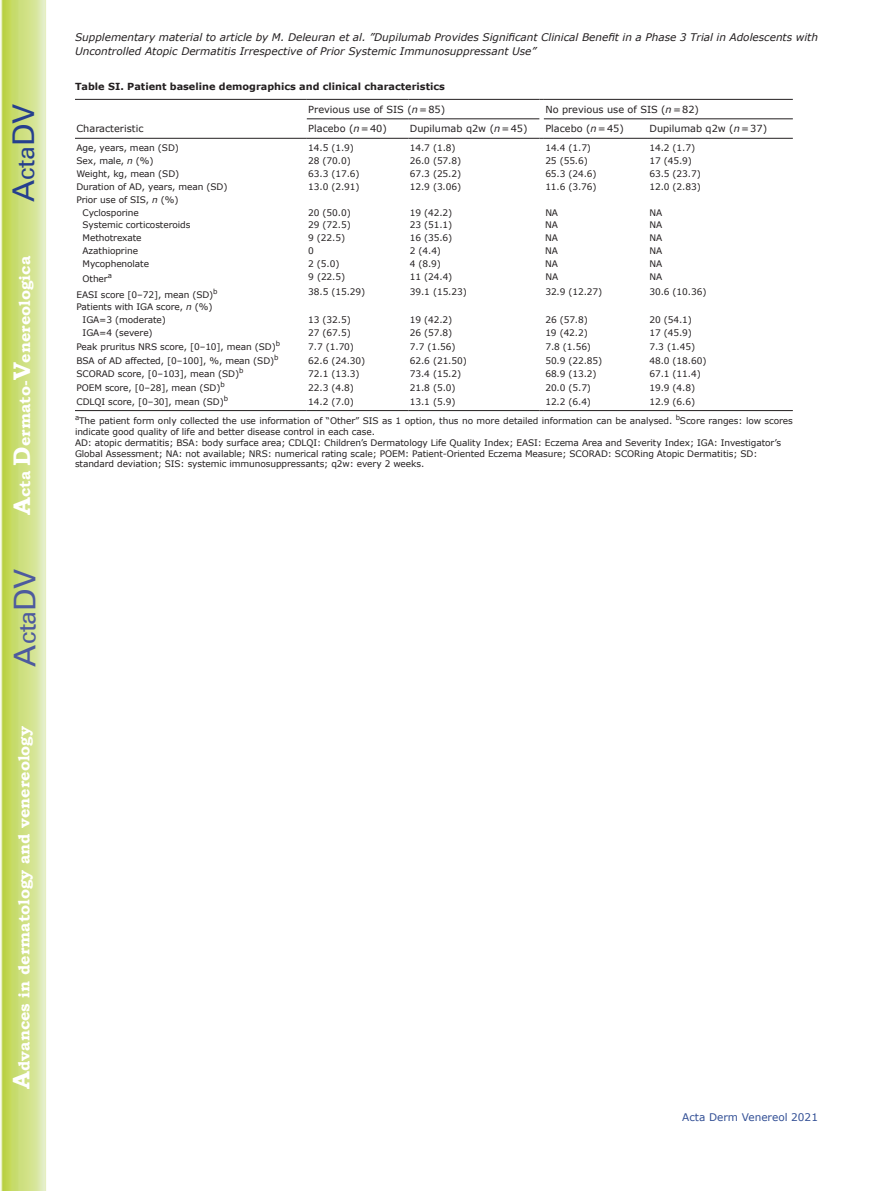
<style>
.page{position:relative;width:893px;height:1191px;background:#fff}
.page>*{position:absolute;margin:0;border:0;box-sizing:border-box;transform-origin:0 0}
.t1{font:30px "Univers";color:#4d5a9e}
.t2{font:30px "Univers";color:#253f8e}
.t3{font:700 15.75px "Bookman Old Style";color:#fff}
.t4{font:italic 10.5px/13.5px "Verdana";color:#231f20}
.t5{font:10.5px "Verdana";color:#324f95}
.t6{font:9.75px "Verdana";color:#231f20}
.t7{font:700 9.75px "Verdana";color:#231f20}
.t8{font:9px/10.8px "Verdana";letter-spacing:-.01em;color:#231f20}
.s1{font-size:24px}
.s2{font-style:italic}
</style>
<div class="page">
<svg style="left:1px;top:0;width:45px;height:1191px;background:#cfe084"></svg>
<hr style="left:75px;top:99px;width:232px;height:1px;background:#231f20">
<hr style="left:307px;top:99px;width:101px;height:1px;background:#231f20">
<hr style="left:408px;top:99px;width:131px;height:1px;background:#231f20">
<hr style="left:544px;top:99px;width:104px;height:1px;background:#231f20">
<hr style="left:648px;top:99px;width:145px;height:1px;background:#231f20">
<hr style="left:307px;top:118px;width:101px;height:1px;background:#231f20">
<hr style="left:408px;top:118px;width:131px;height:1px;background:#231f20">
<hr style="left:544px;top:118px;width:104px;height:1px;background:#231f20">
<hr style="left:648px;top:118px;width:145px;height:1px;background:#231f20">
<hr style="left:75px;top:138px;width:232px;height:1px;background:#231f20">
<hr style="left:307px;top:138px;width:101px;height:1px;background:#231f20">
<hr style="left:408px;top:138px;width:131px;height:1px;background:#231f20">
<hr style="left:544px;top:138px;width:104px;height:1px;background:#231f20">
<hr style="left:648px;top:138px;width:145px;height:1px;background:#231f20">
<hr style="left:307px;top:410px;width:101px;height:1px;background:#231f20">
<hr style="left:408px;top:410px;width:131px;height:1px;background:#231f20">
<hr style="left:544px;top:410px;width:104px;height:1px;background:#231f20">
<hr style="left:648px;top:410px;width:145px;height:1px;background:#231f20">
<hr style="left:75px;top:410px;width:232px;height:1px;background:#231f20">
<h1 class="t2" style="left:6px;top:202px;width:100px;rotate:-90deg">A<span class="s1">cta</span>DV</h1>
<h2 class="t3" style="left:15px;top:515px;width:260px;rotate:-90deg"><span class="s1">A</span>cta <span class="s1">D</span>ermato-<span class="s1">V</span>enereologica</h2>
<h1 class="t1" style="left:7px;top:666px;width:100px;rotate:-90deg">A<span class="s1">cta</span>DV</h1>
<h2 class="t3" style="left:15px;top:1088px;width:364px;rotate:-90deg"><span class="s1">A</span>dvances in dermatology and venereology</h2>
<p class="t4" style="left:75px;top:31px;width:744px">Supplementary material to article by M. Deleuran et al. ”Dupilumab Provides Significant Clinical Benefit in a Phase 3 Trial in Adolescents with<br>Uncontrolled Atopic Dermatitis Irrespective of Prior Systemic Immunosuppressant Use”</p>
<p class="t7" style="left:75px;top:80px;width:371px">Table SI. Patient baseline demographics and clinical characteristics</p>
<p class="t6" style="left:76px;top:122px;width:68px">Characteristic</p>
<p class="t6" style="left:308px;top:103px;width:138px">Previous use of SIS (<span class="s2">n</span>=85)</p>
<p class="t6" style="left:545px;top:103px;width:155px">No previous use of SIS (<span class="s2">n</span>=82)</p>
<p class="t6" style="left:308px;top:122px;width:80px">Placebo (<span class="s2">n</span>=40)</p>
<p class="t6" style="left:410px;top:122px;width:119px">Dupilumab q2w (<span class="s2">n</span>=45)</p>
<p class="t6" style="left:545px;top:122px;width:80px">Placebo (<span class="s2">n</span>=45)</p>
<p class="t6" style="left:649px;top:122px;width:119px">Dupilumab q2w (<span class="s2">n</span>=37)</p>
<p class="t8" style="left:76px;top:143px;width:104px">Age, years, mean (SD)</p>
<p class="t8" style="left:308px;top:143px;width:47px">14.5 (1.9)</p>
<p class="t8" style="left:410px;top:143px;width:47px">14.7 (1.8)</p>
<p class="t8" style="left:545px;top:143px;width:47px">14.4 (1.7)</p>
<p class="t8" style="left:649px;top:143px;width:47px">14.2 (1.7)</p>
<p class="t8" style="left:76px;top:155px;width:79px">Sex, male, <span class="s2">n</span> (%)</p>
<p class="t8" style="left:308px;top:155px;width:44px">28 (70.0)</p>
<p class="t8" style="left:410px;top:155px;width:53px">26.0 (57.8)</p>
<p class="t8" style="left:545px;top:155px;width:44px">25 (55.6)</p>
<p class="t8" style="left:649px;top:155px;width:44px">17 (45.9)</p>
<p class="t8" style="left:76px;top:168px;width:104px">Weight, kg, mean (SD)</p>
<p class="t8" style="left:308px;top:168px;width:53px">63.3 (17.6)</p>
<p class="t8" style="left:410px;top:168px;width:53px">67.3 (25.2)</p>
<p class="t8" style="left:545px;top:168px;width:53px">65.3 (24.6)</p>
<p class="t8" style="left:649px;top:168px;width:53px">63.5 (23.7)</p>
<p class="t8" style="left:76px;top:181px;width:153px">Duration of AD, years, mean (SD)</p>
<p class="t8" style="left:308px;top:181px;width:53px">13.0 (2.91)</p>
<p class="t8" style="left:410px;top:181px;width:53px">12.9 (3.06)</p>
<p class="t8" style="left:545px;top:181px;width:53px">11.6 (3.76)</p>
<p class="t8" style="left:649px;top:181px;width:53px">12.0 (2.83)</p>
<p class="t8" style="left:83px;top:193px;width:97px;line-height:12.9px;text-indent:-6px">Prior use of SIS, <span class="s2">n</span> (%)<br>Cyclosporine</p>
<p class="t8" style="left:308px;top:207px;width:44px">20 (50.0)</p>
<p class="t8" style="left:410px;top:207px;width:44px">19 (42.2)</p>
<p class="t8" style="left:545px;top:207px;width:14px">NA</p>
<p class="t8" style="left:649px;top:207px;width:14px">NA</p>
<p class="t8" style="left:83px;top:220px;width:109px">Systemic corticosteroids</p>
<p class="t8" style="left:308px;top:220px;width:44px">29 (72.5)</p>
<p class="t8" style="left:410px;top:220px;width:44px">23 (51.1)</p>
<p class="t8" style="left:545px;top:220px;width:14px">NA</p>
<p class="t8" style="left:649px;top:220px;width:14px">NA</p>
<p class="t8" style="left:83px;top:233px;width:61px">Methotrexate</p>
<p class="t8" style="left:308px;top:233px;width:38px">9 (22.5)</p>
<p class="t8" style="left:410px;top:233px;width:44px">16 (35.6)</p>
<p class="t8" style="left:545px;top:233px;width:14px">NA</p>
<p class="t8" style="left:649px;top:233px;width:14px">NA</p>
<p class="t8" style="left:83px;top:246px;width:57px">Azathioprine</p>
<p class="t8" style="left:308px;top:246px;width:7px">0</p>
<p class="t8" style="left:410px;top:246px;width:33px">2 (4.4)</p>
<p class="t8" style="left:545px;top:246px;width:14px">NA</p>
<p class="t8" style="left:649px;top:246px;width:14px">NA</p>
<p class="t8" style="left:83px;top:258px;width:68px">Mycophenolate</p>
<p class="t8" style="left:308px;top:258px;width:33px">2 (5.0)</p>
<p class="t8" style="left:410px;top:258px;width:33px">4 (8.9)</p>
<p class="t8" style="left:545px;top:258px;width:14px">NA</p>
<p class="t8" style="left:649px;top:258px;width:14px">NA</p>
<p class="t8" style="left:83px;top:274px;width:31px">Other<sup>a</sup></p>
<p class="t8" style="left:308px;top:271px;width:38px">9 (22.5)</p>
<p class="t8" style="left:410px;top:271px;width:44px">11 (24.4)</p>
<p class="t8" style="left:545px;top:271px;width:14px">NA</p>
<p class="t8" style="left:649px;top:271px;width:14px">NA</p>
<p class="t8" style="left:76px;top:289px;width:143px">EASI score [0–72], mean (SD)<sup>b</sup></p>
<p class="t8" style="left:308px;top:287px;width:58px">38.5 (15.29)</p>
<p class="t8" style="left:410px;top:287px;width:58px">39.1 (15.23)</p>
<p class="t8" style="left:545px;top:287px;width:58px">32.9 (12.27)</p>
<p class="t8" style="left:649px;top:287px;width:58px">30.6 (10.36)</p>
<p class="t8" style="left:83px;top:301px;width:131px;line-height:12.9px;text-indent:-6px">Patients with IGA score, <span class="s2">n</span> (%)<br>IGA=3 (moderate)</p>
<p class="t8" style="left:308px;top:315px;width:44px">13 (32.5)</p>
<p class="t8" style="left:410px;top:315px;width:44px">19 (42.2)</p>
<p class="t8" style="left:545px;top:315px;width:44px">26 (57.8)</p>
<p class="t8" style="left:649px;top:315px;width:44px">20 (54.1)</p>
<p class="t8" style="left:83px;top:328px;width:72px">IGA=4 (severe)</p>
<p class="t8" style="left:308px;top:328px;width:44px">27 (67.5)</p>
<p class="t8" style="left:410px;top:328px;width:44px">26 (57.8)</p>
<p class="t8" style="left:545px;top:328px;width:44px">19 (42.2)</p>
<p class="t8" style="left:649px;top:328px;width:44px">17 (45.9)</p>
<p class="t8" style="left:76px;top:341px;width:205px">Peak pruritus NRS score, [0–10], mean (SD)<sup>b</sup></p>
<p class="t8" style="left:308px;top:341px;width:47px">7.7 (1.70)</p>
<p class="t8" style="left:410px;top:341px;width:47px">7.7 (1.56)</p>
<p class="t8" style="left:545px;top:341px;width:47px">7.8 (1.56)</p>
<p class="t8" style="left:649px;top:341px;width:47px">7.3 (1.45)</p>
<p class="t8" style="left:76px;top:355px;width:203px">BSA of AD affected, [0–100], %, mean (SD)<sup>b</sup></p>
<p class="t8" style="left:308px;top:355px;width:58px">62.6 (24.30)</p>
<p class="t8" style="left:410px;top:355px;width:58px">62.6 (21.50)</p>
<p class="t8" style="left:545px;top:355px;width:58px">50.9 (22.85)</p>
<p class="t8" style="left:649px;top:355px;width:58px">48.0 (18.60)</p>
<p class="t8" style="left:76px;top:369px;width:168px">SCORAD score, [0–103], mean (SD)<sup>b</sup></p>
<p class="t8" style="left:308px;top:369px;width:53px">72.1 (13.3)</p>
<p class="t8" style="left:410px;top:369px;width:53px">73.4 (15.2)</p>
<p class="t8" style="left:545px;top:369px;width:53px">68.9 (13.2)</p>
<p class="t8" style="left:649px;top:369px;width:53px">67.1 (11.4)</p>
<p class="t8" style="left:76px;top:382px;width:150px">POEM score, [0–28], mean (SD)<sup>b</sup></p>
<p class="t8" style="left:308px;top:382px;width:47px">22.3 (4.8)</p>
<p class="t8" style="left:410px;top:382px;width:47px">21.8 (5.0)</p>
<p class="t8" style="left:545px;top:382px;width:47px">20.0 (5.7)</p>
<p class="t8" style="left:649px;top:382px;width:47px">19.9 (4.8)</p>
<p class="t8" style="left:76px;top:396px;width:153px">CDLQI score, [0–30], mean (SD)<sup>b</sup></p>
<p class="t8" style="left:308px;top:396px;width:47px">14.2 (7.0)</p>
<p class="t8" style="left:410px;top:396px;width:47px">13.1 (5.9)</p>
<p class="t8" style="left:545px;top:396px;width:47px">12.2 (6.4)</p>
<p class="t8" style="left:75px;top:391px;width:719px;line-height:19.6px;text-indent:574px">12.9 (6.6)<br><sup>a</sup>The patient form only collected the use information of “Other” SIS as 1 option, thus no more detailed information can be analysed. <sup>b</sup>Score ranges: low scores</p>
<p class="t8" style="left:75px;top:426px;width:708px">indicate good quality of life and better disease control in each case.<br>AD: atopic dermatitis; BSA: body surface area; CDLQI: Children’s Dermatology Life Quality Index; EASI: Eczema Area and Severity Index; IGA: Investigator’s Global Assessment; NA: not available; NRS: numerical rating scale; POEM: Patient-Oriented Eczema Measure; SCORAD: SCORing Atopic Dermatitis; SD: standard deviation; SIS: systemic immunosuppressants; q2w: every 2 weeks.</p>
<p class="t5" style="left:682px;top:1110px;width:137px">Acta Derm Venereol 2021</p>
</div>
